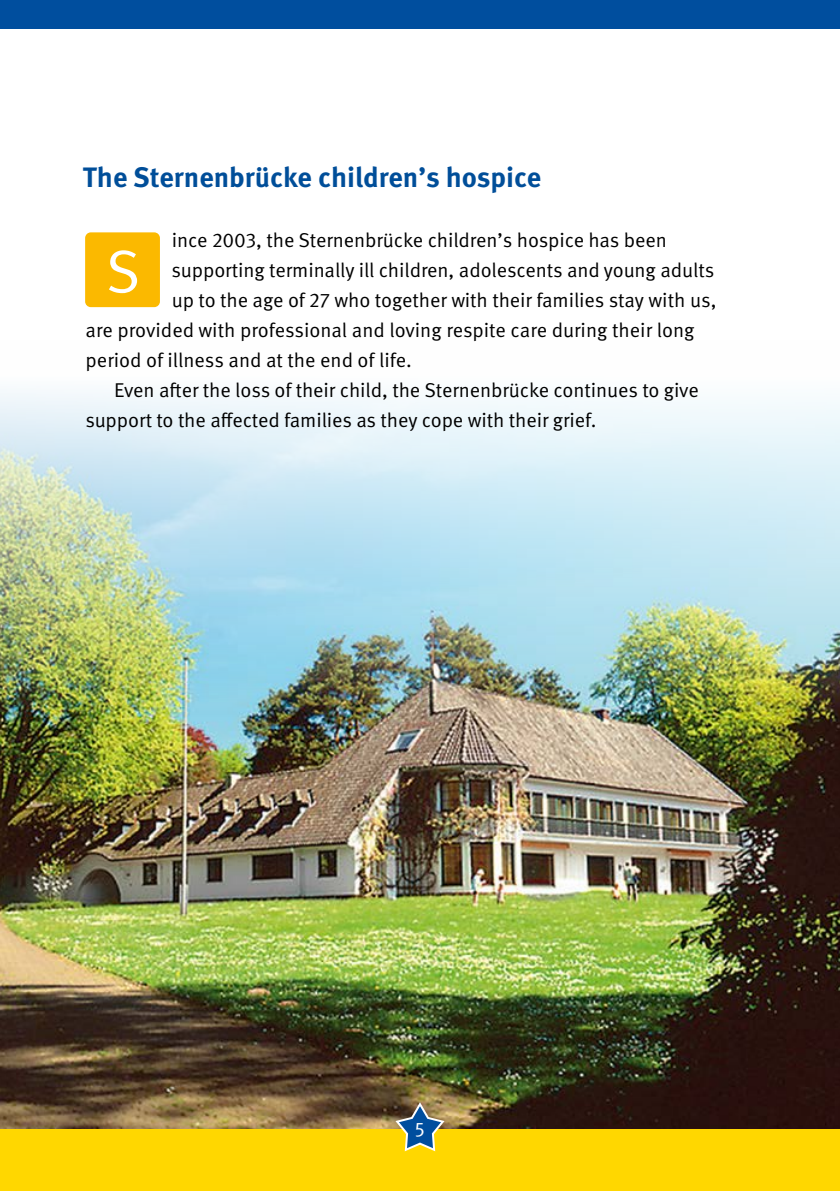
<style>
.page{position:relative;width:840px;height:1191px;background:#fff}
.page>*{position:absolute;margin:0;border:0;box-sizing:border-box;transform-origin:0 0}
.t1{font:60px "Meta Pro Norm";color:#fff}
.t2{font:700 28px "Meta Pro";color:#004e99}
.t3{font:20px "Meta Pro Norm";letter-spacing:-.005em;color:#000}
.t4{font:20px "Meta Pro Norm";color:#fff}
</style>
<div class="page">
<img style="left:0;top:390px;width:839px;height:739px">
<div style="left:85px;top:232px;width:75px;height:75px;background:#fbb900;border-radius:6px"></div>
<div style="left:0;top:1129px;width:839px;height:62px;background:#ffd700"></div>
<svg style="left:393px;top:1100px;width:53px;height:52px"></svg>
<div style="left:0;top:0;width:839px;height:28px;background:#004e9e"></div>
<h2 class="t2" style="left:83px;top:155px;width:459px">The Sternenbrücke children’s hospice</h2>
<p class="t3" style="left:172px;top:225px;width:496px">ince 2003, the Sternenbrücke children’s hospice has been</p>
<p class="t3" style="left:171px;top:255px;width:544px">supporting terminally ill children, adolescents and young adults</p>
<p class="t3" style="left:172px;top:285px;width:546px">up to the age of 27 who together with their families stay with us,</p>
<p class="t3" style="left:85px;top:315px;width:610px">are provided with professional and loving respite care during their long</p>
<p class="t3" style="left:85px;top:345px;width:325px">period of illness and at the end of life.</p>
<p class="t3" style="left:114px;top:375px;width:586px">Even after the loss of their child, the Sternenbrücke continues to give</p>
<p class="t3" style="left:85px;top:405px;width:509px">support to the affected families as they cope with their grief.</p>
<h1 class="t1" style="left:106px;top:226px;width:36px">S</h1>
<p class="t4" style="left:415px;top:1114px;width:11px">5</p>
</div>
